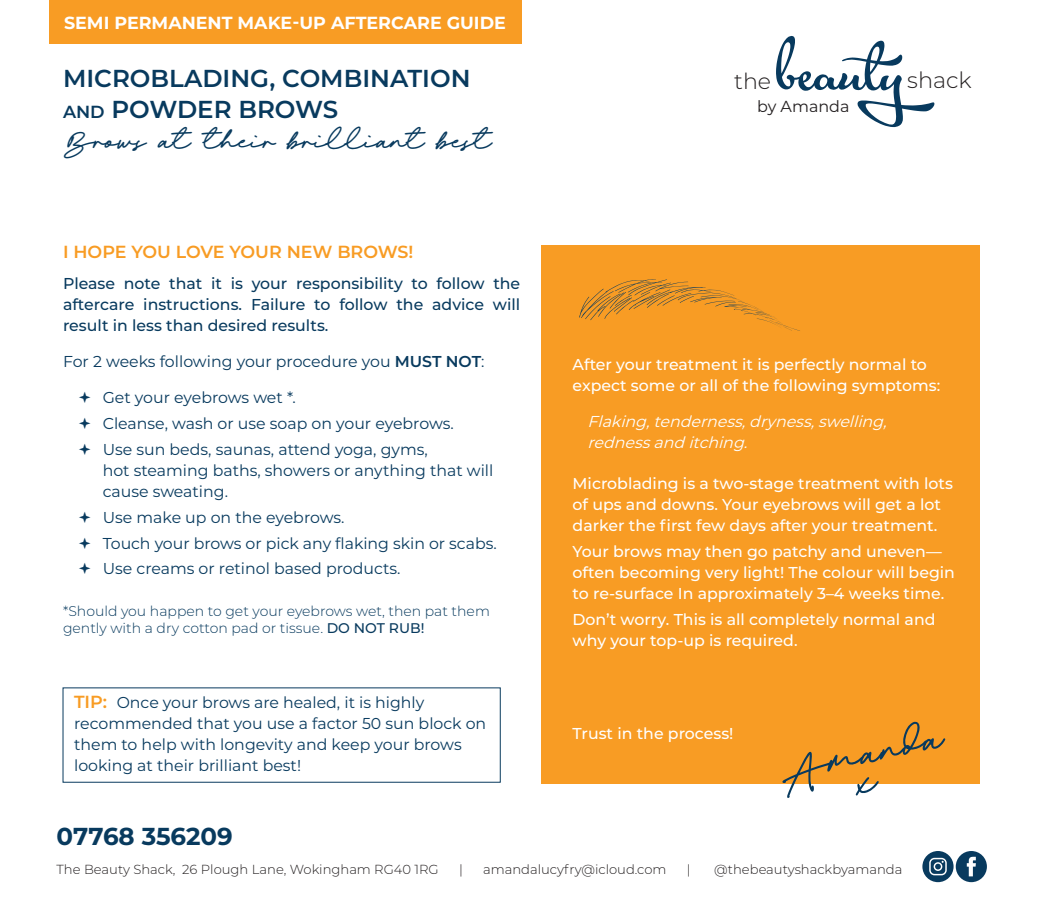
<style>
.page{position:relative;width:1042px;height:918px;background:#fff}
.page>*{position:absolute;margin:0;border:0;box-sizing:border-box;transform-origin:0 0}
.t1{font:45.5px "Mellow Morning Script";color:#083a5e}
.t2{font:31.5px "Mellow Morning Script";color:#083a5e}
.t3{font:600 24.5px/31.5px "Montserrat";color:#083a5e}
.t4{font:700 24.5px "Montserrat";color:#083a5e}
.t5{font:300 22.4px "Montserrat";color:#231f20}
.t6{font:300 22.05px "Montserrat";color:#231f20}
.t7{font:700 17.5px "Montserrat";color:#fff}
.t8{font:600 17.5px "Montserrat";letter-spacing:-.01em;color:#f89c24}
.t9{font:15.92px "Montserrat";color:#231f20}
.t10{font:15.75px/25.9px "Montserrat";color:#083a5e}
.t11{font:500 15.75px/21px "Montserrat";color:#fff}
.t12{font:500 15.75px/21px "Montserrat";color:#083a5e;text-align:justify}
.t13{font:italic 15.75px/21px "Montserrat";color:#fff}
.t14{font:300 14px/16.8px "Montserrat";color:#083a5e}
.t15{font:300 13.12px "Montserrat";color:#231f20}
.s1{font-size:17.5px}
.s2{font-weight:600}
.s3{font-weight:500}
.s4{font-weight:600;font-size:17.5px;color:#f89c24}
</style>
<div class="page">
<div style="left:542px;top:245px;width:438px;height:539px;background:#f89c24"></div>
<div style="left:49px;top:0;width:472px;height:43px;background:#f89c24"></div>
<div style="left:922px;top:851px;width:31px;height:31px;background:#083a5e;border-radius:50%"></div>
<svg style="left:929px;top:858px;width:18px;height:17px"></svg>
<div style="left:956px;top:851px;width:31px;height:31px;background:#083a5e;border-radius:50%"></div>
<svg style="left:967px;top:857px;width:9px;height:19px"></svg>
<svg style="left:776px;top:36px;width:158px;height:91px"></svg>
<svg style="left:579px;top:279px;width:221px;height:52px"></svg>
<p class="t7" style="left:64px;top:10px;width:443px">SEMI PERMANENT MAKE-UP AFTERCARE GUIDE</p>
<h3 class="t3" style="left:63px;top:61px;width:409px">MICROBLADING, COMBINATION<br><span class="s1">AND</span> POWDER BROWS</h3>
<h2 class="t2" style="left:63px;top:119px;width:431px">Brows at their brilliant best</h2>
<p class="t8" style="left:63px;top:239px;width:352px">I HOPE YOU LOVE YOUR NEW BROWS!</p>
<p class="t12" style="left:63px;top:272px;width:459px">Please note that it is your responsibility to follow the aftercare instructions. Failure to follow the advice will result in less than desired results.</p>
<p class="t10" style="left:63px;top:348px;width:423px">For 2 weeks following your procedure you <span class="s2">MUST NOT</span>:</p>
<p class="t10" style="left:103px;top:383px;width:353px">Get your eyebrows wet *.<br>Cleanse, wash or use soap on your eyebrows.<br>Use sun beds, saunas, attend yoga, gyms,</p>
<p class="t10" style="left:103px;top:459px;width:392px;line-height:21px">hot steaming baths, showers or anything that will cause sweating.</p>
<p class="t10" style="left:103px;top:503px;width:395px">Use make up on the eyebrows.<br>Touch your brows or pick any flaking skin or scabs.<br>Use creams or retinol based products.</p>
<p class="t14" style="left:63px;top:602px;width:428px">*Should you happen to get your eyebrows wet, then pat them gently with a dry cotton pad or tissue. <span class="s3">DO NOT RUB!</span></p>
<p class="t10" style="left:74px;top:691px;width:414px;line-height:21px"><span class="s4">TIP:</span> Once your brows are healed, it is highly recommended that you use a factor 50 sun block on them to help with longevity and keep your brows looking at their brilliant best!</p>
<h3 class="t6" style="left:734px;top:66px;width:39px">the</h3>
<h3 class="t5" style="left:907px;top:65px;width:66px">shack</h3>
<p class="t9" style="left:757px;top:95px;width:94px">by Amanda</p>
<p class="t11" style="left:572px;top:353px;width:369px">After your treatment it is perfectly normal to expect some or all of the following symptoms:</p>
<p class="t13" style="left:587px;top:410px;width:306px">Flaking,tenderness,dryness,swelling, rednessand itching.</p>
<p class="t11" style="left:572px;top:472px;width:382px">Microblading is a two-stage treatment with lots of ups and downs. Your eyebrows will get a lot darker the first few days after your treatment.</p>
<p class="t11" style="left:572px;top:540px;width:384px">Your brows may then go patchy and uneven— often becoming very light! The colour will begin to re-surface In approximately 3–4 weeks time.</p>
<p class="t11" style="left:572px;top:608px;width:364px">Don’t worry. This is all completely normal and why your top-up is required.</p>
<p class="t11" style="left:572px;top:722px;width:162px">Trust in the process!</p>
<h1 class="t1" style="left:772px;top:741px;width:170px;rotate:-12deg">Amanda</h1>
<h3 class="t4" style="left:57px;top:818px;width:178px">07768 356209</h3>
<p class="t15" style="left:57px;top:860px;width:384px">The Beauty Shack, 26 Plough Lane, Wokingham RG40 1RG</p>
<p class="t15" style="left:459px;top:860px;width:5px">|</p>
<p class="t15" style="left:483px;top:860px;width:185px">amandalucyfry@icloud.com</p>
<p class="t15" style="left:687px;top:860px;width:5px">|</p>
<p class="t15" style="left:714px;top:860px;width:190px">@thebeautyshackbyamanda</p>
</div>
